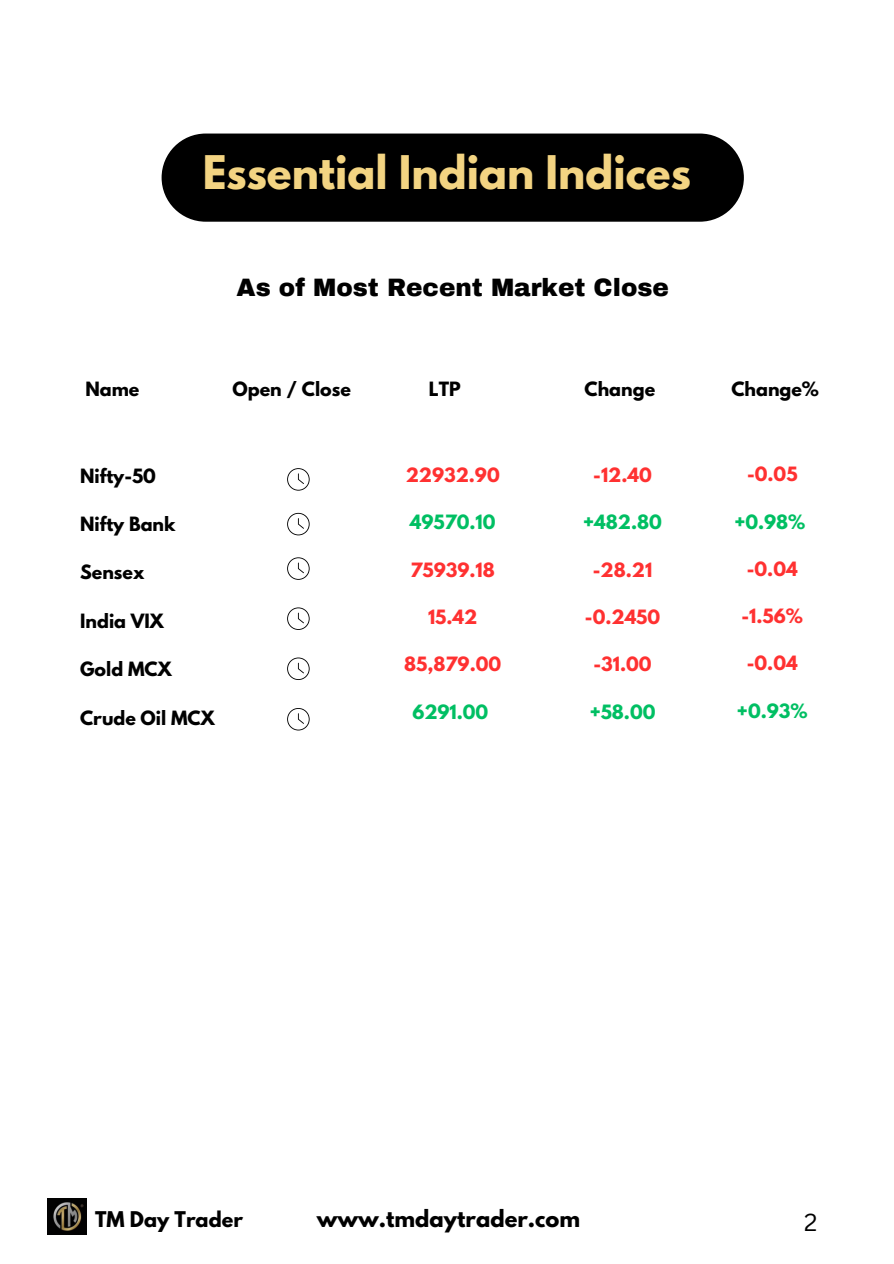
<style>
.page{position:relative;width:894px;height:1264px;background:#fff}
.page>*{position:absolute;margin:0;border:0;box-sizing:border-box;transform-origin:0 0}
.t1{font:700 41.1px "League Spartan";color:#f3d482}
.t2{font:900 24.6px "Archivo";color:#000}
.t3{font:24px "Canva Sans";color:#000}
.t4{font:700 21px "League Spartan";color:#000}
.t5{font:700 19.2px "League Spartan";color:#000}
.t6{font:700 17.55px "League Spartan";color:#ff3131}
.t7{font:700 17.55px "League Spartan";color:#00bf63}
.t8{font:700 17.4px "League Spartan";color:#000}
</style>
<div class="page">
<div style="left:161px;top:133px;width:582px;height:89px;background:#000;border-radius:44px"></div>
<img style="left:47px;top:1198px;width:40px;height:36px">
<svg style="left:287px;top:468px;width:22px;height:22px"></svg>
<svg style="left:287px;top:557px;width:22px;height:23px"></svg>
<svg style="left:287px;top:607px;width:22px;height:23px"></svg>
<svg style="left:287px;top:657px;width:22px;height:23px"></svg>
<svg style="left:287px;top:708px;width:22px;height:22px"></svg>
<svg style="left:287px;top:513px;width:22px;height:22px"></svg>
<p class="t1" style="left:203px;top:152px;width:489px">Essential Indian Indices</p>
<p class="t2" style="left:236px;top:274px;width:434px">As of Most Recent Market Close</p>
<p class="t8" style="left:85px;top:380px;width:55px">Name</p>
<p class="t8" style="left:232px;top:380px;width:120px">Open / Close</p>
<p class="t8" style="left:429px;top:380px;width:33px">LTP</p>
<p class="t8" style="left:584px;top:380px;width:72px">Change</p>
<p class="t8" style="left:731px;top:380px;width:89px">Change%</p>
<p class="t8" style="left:80px;top:467px;width:77px">Nifty-50</p>
<p class="t8" style="left:80px;top:515px;width:97px">Nifty Bank</p>
<p class="t8" style="left:80px;top:563px;width:66px">Sensex</p>
<p class="t8" style="left:80px;top:612px;width:85px">India VIX</p>
<p class="t8" style="left:80px;top:660px;width:93px">Gold MCX</p>
<p class="t8" style="left:80px;top:709px;width:136px">Crude Oil MCX</p>
<p class="t6" style="left:405px;top:466px;width:95px">22932.90</p>
<p class="t7" style="left:410px;top:513px;width:87px">49570.10</p>
<p class="t6" style="left:410px;top:561px;width:86px">75939.18</p>
<p class="t6" style="left:428px;top:608px;width:51px">15.42</p>
<p class="t6" style="left:404px;top:655px;width:98px">85,879.00</p>
<p class="t7" style="left:412px;top:702px;width:77px">6291.00</p>
<p class="t6" style="left:593px;top:466px;width:60px">-12.40</p>
<p class="t7" style="left:583px;top:513px;width:80px">+482.80</p>
<p class="t6" style="left:592px;top:561px;width:61px">-28.21</p>
<p class="t6" style="left:584px;top:608px;width:77px">-0.2450</p>
<p class="t6" style="left:593px;top:655px;width:60px">-31.00</p>
<p class="t7" style="left:589px;top:702px;width:67px">+58.00</p>
<p class="t6" style="left:746px;top:465px;width:52px">-0.05</p>
<p class="t7" style="left:734px;top:513px;width:73px">+0.98%</p>
<p class="t6" style="left:746px;top:560px;width:52px">-0.04</p>
<p class="t6" style="left:741px;top:607px;width:63px">-1.56%</p>
<p class="t6" style="left:746px;top:654px;width:52px">-0.04</p>
<p class="t7" style="left:736px;top:702px;width:72px">+0.93%</p>
<h2 class="t5" style="left:95px;top:1209px;width:149px">TM Day Trader</h2>
<h1 class="t4" style="left:317px;top:1208px;width:265px">www.tmdaytrader.com</h1>
<h3 class="t3" style="left:804px;top:1205px;width:15px">2</h3>
</div>
